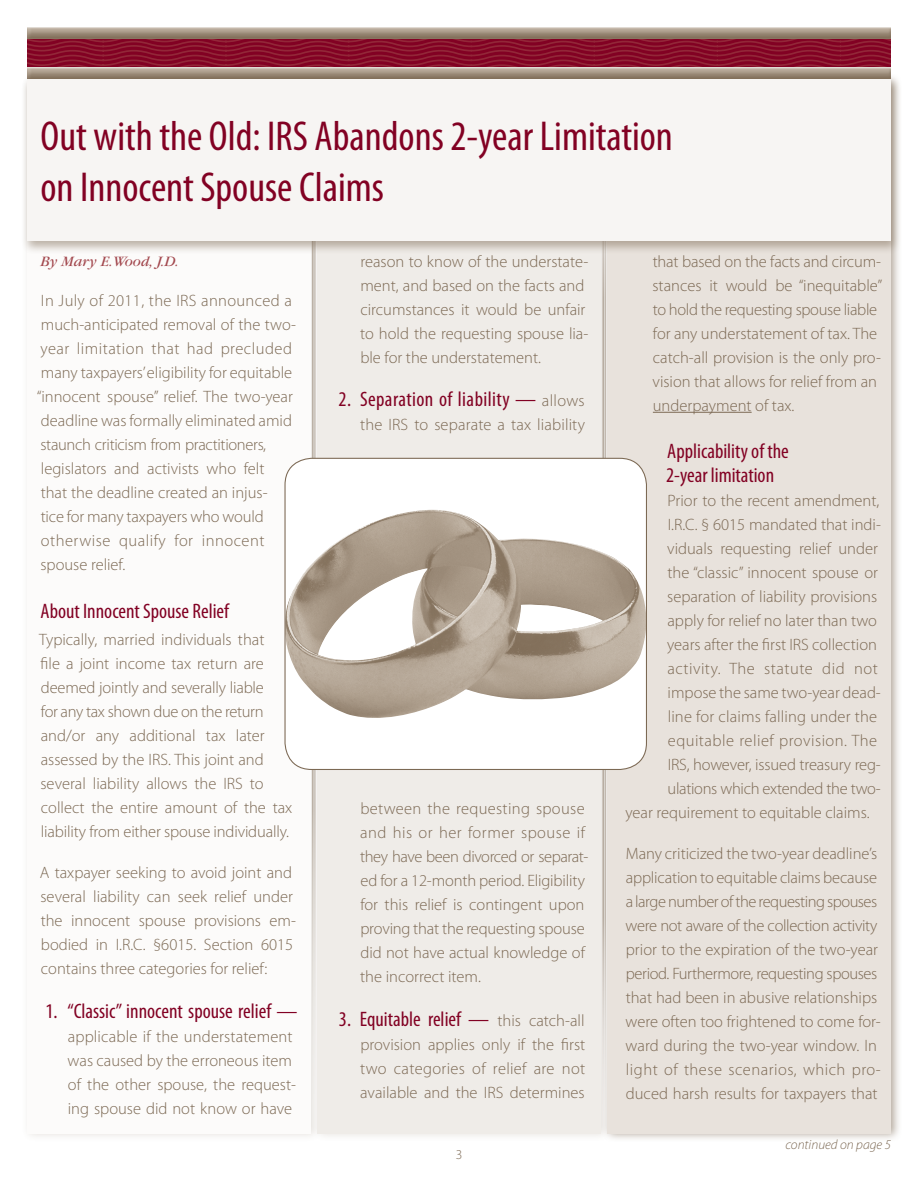
<style>
.page{position:relative;width:918px;height:1188px;background:#fff}
.page>*{position:absolute;margin:0;border:0;box-sizing:border-box;transform-origin:0 0}
.t1{font:condensed 42px/50.4px "Myriad Pro";color:#820123}
.t2{font:condensed 21px/24px "Myriad Pro";color:#820123}
.t3{font:condensed 21px "Myriad Pro";letter-spacing:.02em;color:#820123}
.t4{font:300 16.5px/24px "Myriad Pro";color:#7c6954}
.t5{font:300 16.5px "Myriad Pro";letter-spacing:.03em;color:#7c6954}
.t6{font:300 16.5px "Myriad Pro";letter-spacing:-.02em;color:#7c6954}
.t7{font:italic 15px "Garamond";color:#a3494f}
.t8{font:italic 300 13.5px "Myriad Pro";color:#7c6954}
.t9{font:300 13.5px "Myriad Pro";color:#7c6954}
.s1{font-weight:300;font-stretch:normal;font-size:16.5px;color:#7c6954}
</style>
<div class="page">
<div style="left:21px;top:73px;width:301px;height:1070px;background:#7c6954;opacity:.2"></div>
<div style="left:27px;top:81px;width:283px;height:1053px;background:#fcfbfa"></div>
<div style="left:317px;top:81px;width:284px;height:1053px;background:#efece8"></div>
<div style="left:602px;top:73px;width:300px;height:1069px;background:#7c6954;opacity:.58"></div>
<div style="left:608px;top:81px;width:283px;height:1053px;background:#e8e2dc"></div>
<hr style="left:605px;top:81px;width:1px;height:1053px;background:#7c6954">
<hr style="left:603px;top:81px;width:1px;height:1053px;background:#7c6954">
<hr style="left:314px;top:81px;width:1px;height:1053px;background:#7c6954">
<hr style="left:312px;top:81px;width:1px;height:1053px;background:#7c6954">
<svg style="left:27px;top:38px;width:864px;height:30px;background:#8a1831"></svg>
<img style="left:27px;top:27px;width:864px;height:11px">
<img style="left:27px;top:68px;width:864px;height:8px">
<hr style="left:653px;top:412px;width:99px;height:1px;background:#7c6954">
<div style="left:21px;top:76px;width:881px;height:179px;background:#7c6954;opacity:.5"></div>
<div style="left:27px;top:79px;width:864px;height:162px;background:#f7f5f3"></div>
<div style="left:285px;top:458px;width:361px;height:311px;background:#fff;border-radius:27px"></div>
<img style="left:286px;top:510px;width:359px;height:208px">
<div style="left:284px;top:458px;width:363px;height:312px;border:1px solid #7c6954;border-radius:27px"></div>
<h1 class="t1" style="left:40px;top:112px;width:634px">Out with the Old: IRS Abandons 2-year Limitation on Innocent Spouse Claims</h1>
<p class="t7" style="left:40px;top:253px;width:140px">By Mary E.Wood, J.D.</p>
<p class="t4" style="left:37px;top:289px;width:260px">In July of 2011, the IRS announced a much-anticipated removal of the two&shy;year limitation that had precluded many taxpayers’ eligibility for equitable “innocent spouse” relief. The two-year deadline was formally eliminated amid staunch criticism from practitioners, legislators and activists who felt<br>that the deadline created an injus-<br>tice for many taxpayers who would otherwise qualify for innocent spouse relief.</p>
<p class="t2" style="left:41px;top:599px;width:190px">About Innocent Spouse Relief</p>
<p class="t4" style="left:39px;top:628px;width:255px">Typically, married individuals that<br>file a joint income tax return are deemed jointly and severally liable<br>for any tax shown due on the return and/or any additional tax later assessed by the IRS. This joint and several liability allows the IRS to collect the entire amount of the tax liability from either spouse individually.</p>
<p class="t4" style="left:40px;top:861px;width:258px">A taxpayer seeking to avoid joint and several liability can seek relief under the innocent spouse provisions em&shy;bodied in I.R.C. §6015. Section 6015 contains three categories for relief:</p>
<p class="t2" style="left:46px;top:999px;width:254px">1. “Classic” innocent spouse relief —</p>
<p class="t4" style="left:68px;top:1024px;width:230px">applicable if the understatement was caused by the erroneous item of the other spouse, the request&shy;ing spouse did not know or have</p>
<p class="t4" style="left:360px;top:249px;width:230px">reason to know of the understate&shy;ment, and based on the facts and circumstances it would be unfair to hold the requesting spouse lia&shy;ble for the understatement.</p>
<p class="t3" style="left:339px;top:388px;width:248px">2. Separation of liability — <span class="s1">allows</span></p>
<p class="t4" style="left:360px;top:413px;width:226px">the IRS to separate a tax liability</p>
<p class="t4" style="left:360px;top:797px;width:230px">between the requesting spouse and his or her former spouse if they have been divorced or separat&shy;ed for a 12-month period. Eligibility for this relief is contingent upon proving that the requesting spouse did not have actual knowledge of the incorrect item.</p>
<p class="t2" style="left:339px;top:1008px;width:247px">3. Equitable relief — <span class="s1">this catch-all</span></p>
<p class="t4" style="left:360px;top:1033px;width:227px;text-align:justify">provision applies only if the first two categories of relief are not available and the IRS determines</p>
<p class="t9" style="left:456px;top:1147px;width:8px">3</p>
<p class="t4" style="left:652px;top:249px;width:231px">that based on the facts and circum&shy;stances it would be “inequitable” to hold the requesting spouse liable for any understatement of tax. The catch-all provision is the only pro&shy;vision that allows for relief from an underpayment of tax.</p>
<p class="t2" style="left:666px;top:440px;width:124px">Applicability of the<br>2-year limitation</p>
<p class="t4" style="left:668px;top:489px;width:213px">Prior to the recent amendment,</p>
<p class="t4" style="left:668px;top:513px;width:215px">I.R.C. § 6015 mandated that indi-</p>
<p class="t4" style="left:667px;top:537px;width:212px">viduals requesting relief under</p>
<p class="t4" style="left:667px;top:561px;width:212px">the “classic” innocent spouse or</p>
<p class="t4" style="left:667px;top:585px;width:212px">separation of liability provisions</p>
<p class="t4" style="left:668px;top:609px;width:211px">apply for relief no later than two</p>
<p class="t4" style="left:667px;top:633px;width:211px">years after the first IRS collection</p>
<p class="t5" style="left:668px;top:660px;width:212px">activity. The statute did not</p>
<p class="t4" style="left:668px;top:681px;width:215px">impose the same two-year dead-</p>
<p class="t4" style="left:668px;top:705px;width:211px">line for claims falling under the</p>
<p class="t5" style="left:668px;top:732px;width:211px">equitable relief provision. The</p>
<p class="t4" style="left:668px;top:753px;width:215px">IRS, however, issued treasury reg-</p>
<p class="t6" style="left:668px;top:780px;width:215px">ulations which extended the two-</p>
<p class="t4" style="left:625px;top:801px;width:246px">year requirement to equitable claims.</p>
<p class="t4" style="left:626px;top:842px;width:257px">Many criticized the two-year deadline’s application to equitable claims because a large number of the requesting spouses were not aware of the collection activity prior to the expiration of the two-year period. Furthermore, requesting spouses that had been in abusive relationships were often too frightened to come for&shy;ward during the two-year window. In light of these scenarios, which pro&shy;duced harsh results for taxpayers that</p>
<p class="t8" style="left:785px;top:1137px;width:107px">continued on page 5</p>
</div>
